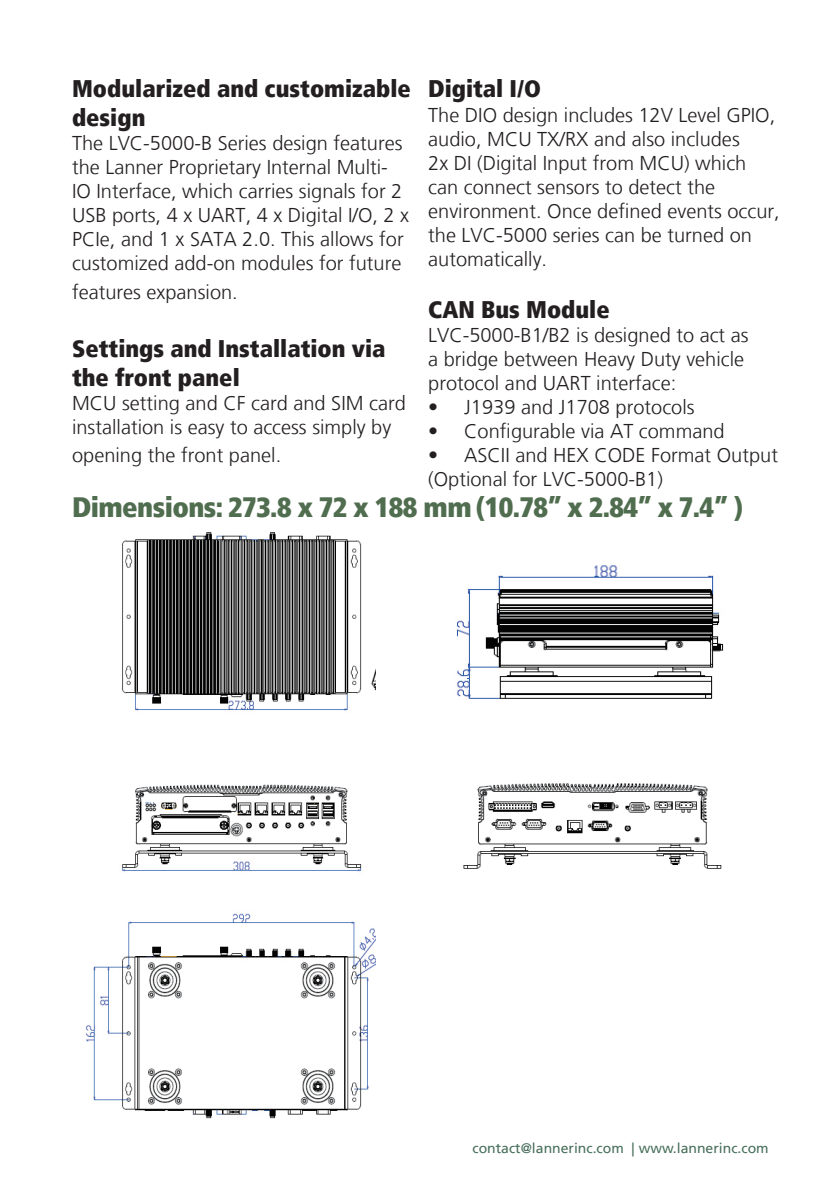
<style>
.page{position:relative;width:840px;height:1191px;background:#fff}
.page>*{position:absolute;margin:0;border:0;box-sizing:border-box;transform-origin:0 0}
.t1{font:900 condensed 28px "Frutiger LT";letter-spacing:-.02em;color:#506e4f}
.t2{font:900 condensed 24px/28.8px "Frutiger LT";color:#231f20}
.t3{font:300 20px/24px "Frutiger LT";color:#231f20}
.t4{font:14px "Frutiger LT";color:#486f5a}
</style>
<div class="page">
<img style="left:85px;top:532px;width:290px;height:587px">
<img style="left:457px;top:565px;width:267px;height:134px">
<img style="left:463px;top:783px;width:259px;height:86px">
<p class="t2" style="left:72px;top:75px;width:340px">Modularized and customizable design</p>
<p class="t3" style="left:72px;top:132px;width:338px">The LVC-5000-B Series design features the Lanner Proprietary Internal Multi-IO Interface, which carries signals for 2<br>USB ports, 4 x UART, 4 x Digital I/O, 2 x PCIe, and 1 x SATA 2.0. This allows for customized add-on modules for future</p>
<p class="t3" style="left:72px;top:280px;width:167px">features expansion.</p>
<p class="t2" style="left:72px;top:334px;width:315px">Settings and Installation via the front panel</p>
<p class="t3" style="left:72px;top:391px;width:335px">MCU setting and CF card and SIM card installation is easy to access simply by</p>
<p class="t3" style="left:72px;top:444px;width:210px">opening the front panel.</p>
<p class="t2" style="left:428px;top:75px;width:114px">Digital I/O</p>
<p class="t3" style="left:428px;top:103px;width:353px">The DIO design includes 12V Level GPIO, audio, MCU TX/RX and also includes<br>2x DI (Digital Input from MCU) which can connect sensors to detect the environment. Once defined events occur, the LVC-5000 series can be turned on automatically.</p>
<p class="t2" style="left:428px;top:295px;width:183px">CAN Bus Module</p>
<p class="t3" style="left:428px;top:324px;width:322px">LVC-5000-B1/B2 is designed to act as a bridge between Heavy Duty vehicle protocol and UART interface:</p>
<p class="t3" style="left:428px;top:396px;width:268px">• J1939 and J1708 protocols</p>
<p class="t3" style="left:428px;top:420px;width:298px">• Configurable via AT command</p>
<p class="t3" style="left:428px;top:444px;width:351px">• ASCII and HEX CODE Format Output (Optional for LVC-5000-B1)</p>
<h1 class="t1" style="left:72px;top:490px;width:672px">Dimensions: 273.8 x 72 x 188 mm (10.78” x 2.84” x 7.4” )</h1>
<p class="t4" style="left:472px;top:1140px;width:297px">contact@lannerinc.com | www.lannerinc.com</p>
</div>
